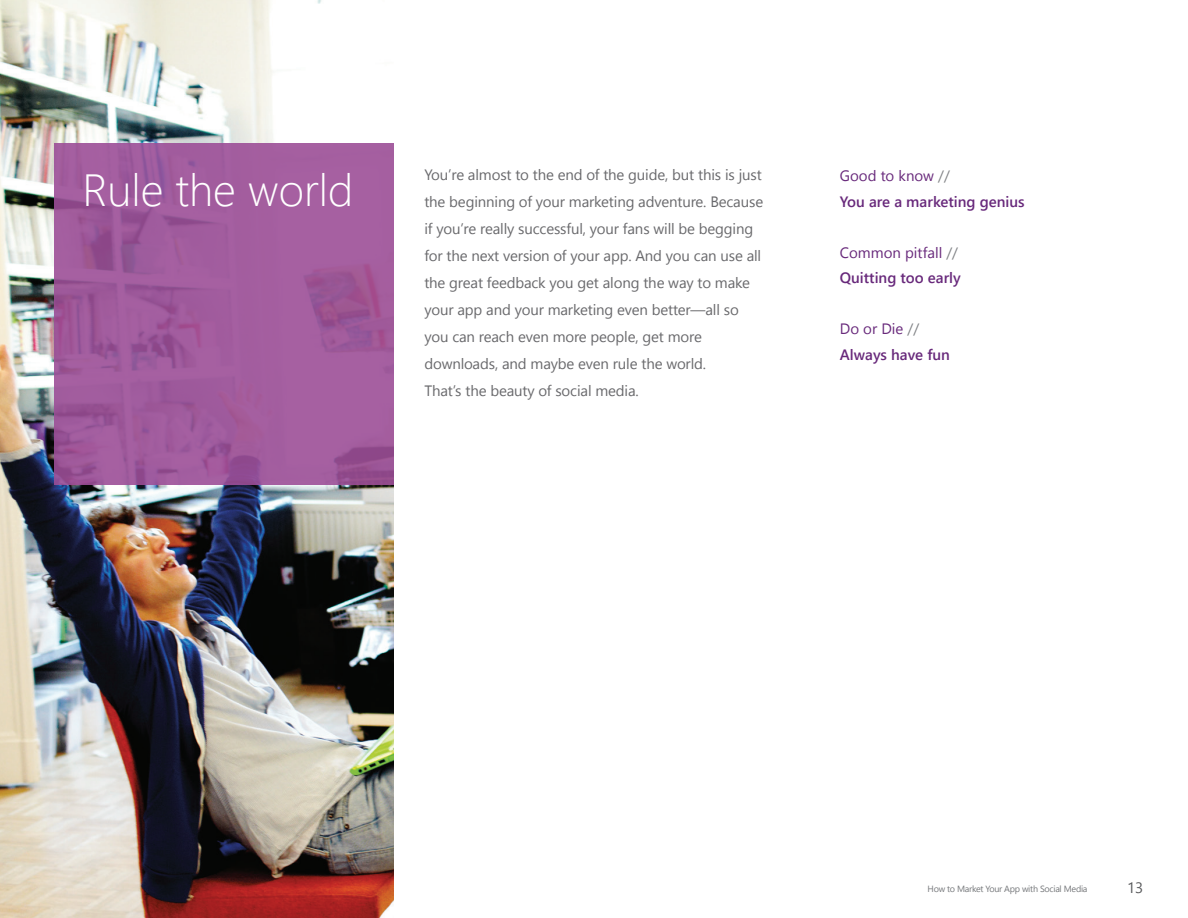
<style>
.page{position:relative;width:1188px;height:918px;background:#fff}
.page>*{position:absolute;margin:0;border:0;box-sizing:border-box;transform-origin:0 0}
.t1{font:300 45px "Segoe UI";color:#fff}
.t2{font:15px/27px "Segoe UI";letter-spacing:-.01em;color:#69696c}
.t3{font:600 15px/25.5px "Segoe UI";color:#68297b}
.t4{font:15px "Segoe UI";color:#57585a}
.t5{font:9px "Segoe UI";letter-spacing:-.03em;color:#76787b}
.s1{font-weight:400}
.s2{font-weight:400;color:#808285}
</style>
<div class="page">
<img style="left:0;top:0;width:393px;height:918px">
<svg style="left:54px;top:143px;width:339px;height:341px;background:#a05b9c"></svg>
<p class="t2" style="left:424px;top:160px;width:340px">You’re almost to the end of the guide, but this is just the beginning of your marketing adventure. Because if you’re really successful, your fans will be begging for the next version of your app. And you can use all the great feedback you get along the way to make your app and your marketing even better—all so you can reach even more people, get more downloads, and maybe even rule the world.<br>That’s the beauty of social media.</p>
<h1 class="t1" style="left:82px;top:156px;width:272px">Rule the world</h1>
<p class="t3" style="left:840px;top:163px;width:186px"><span class="s1">Good to know</span> <span class="s2">//<br></span>You are a marketing genius</p>
<p class="t3" style="left:840px;top:239px;width:122px"><span class="s1">Common pitfall</span> <span class="s2">//<br></span>Quitting too early</p>
<p class="t3" style="left:840px;top:316px;width:112px"><span class="s1">Do or Die</span> <span class="s2">//<br></span>Always have fun</p>
<p class="t5" style="left:928px;top:882px;width:161px">How to Market Your App with Social Media</p>
<p class="t4" style="left:1127px;top:876px;width:18px">13</p>
</div>
